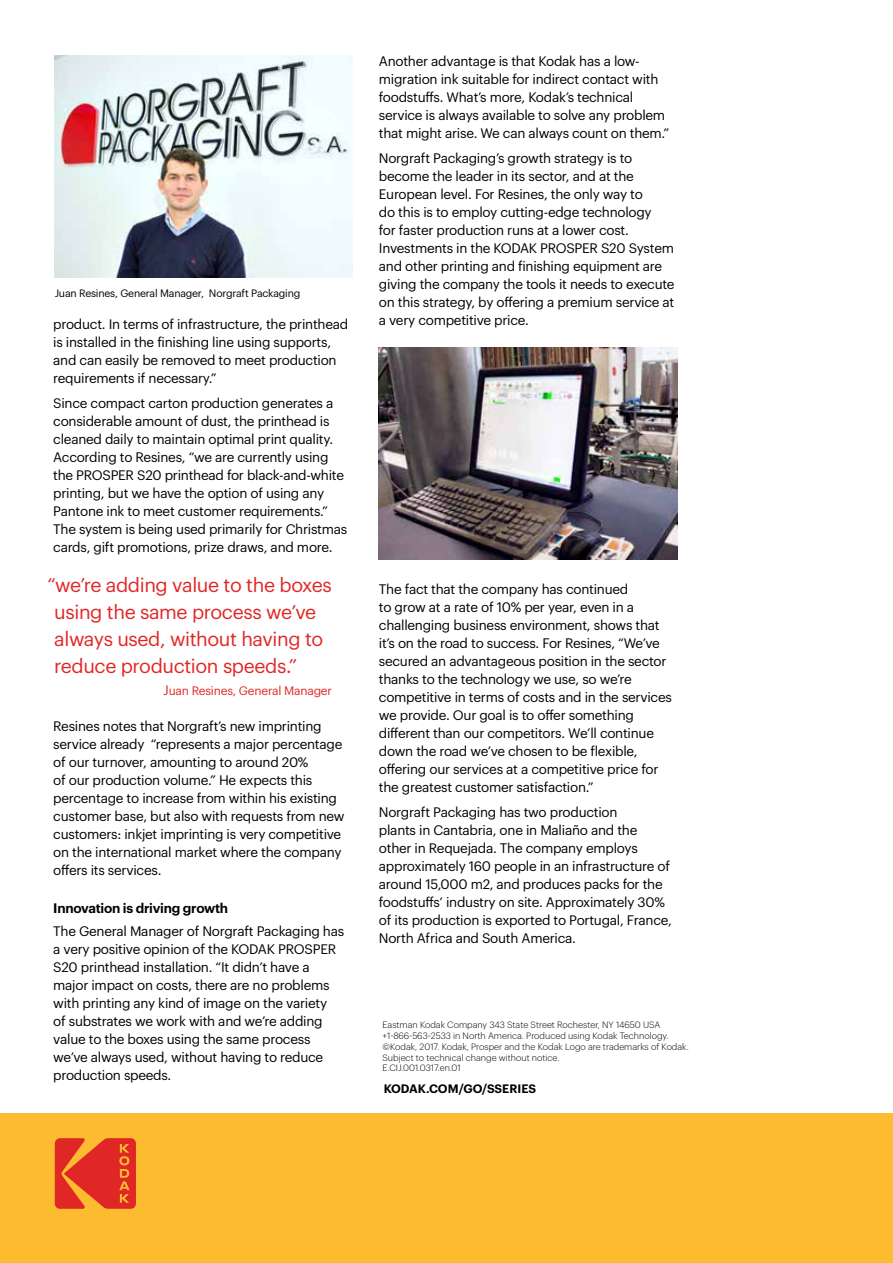
<style>
.page{position:relative;width:893px;height:1263px;background:#fff}
.page>*{position:absolute;margin:0;border:0;box-sizing:border-box;transform-origin:0 0}
.t1{font:19.5px/27px "Graphik";letter-spacing:-.02em;color:#e02726}
.t2{font:13.5px/18px "Graphik";letter-spacing:-.02em;color:#000}
.t3{font:600 13.5px "Graphik";letter-spacing:-.02em;color:#000}
.t4{font:12px "Graphik";letter-spacing:-.02em;color:#e02726}
.t5{font:600 12px "Graphik";color:#000}
.t6{font:10.5px "Graphik";letter-spacing:-.02em;color:#000}
.t7{font:300 9px/10.8px "Graphik";color:#000}
.s1{font-size:13.5px}
</style>
<div class="page">
<div style="left:0;top:1113px;width:893px;height:150px;background:#fdbb30"></div>
<svg style="left:55px;top:1138px;width:81px;height:71px"></svg>
<img style="left:379px;top:347px;width:298px;height:213px">
<img style="left:55px;top:55px;width:298px;height:223px">
<p class="t6" style="left:55px;top:285px;width:247px">Juan Resines, General Manager, Norgraft Packaging</p>
<p class="t2" style="left:53px;top:314px;width:297px">product. In terms of infrastructure, the printhead is installed in the finishing line using supports, and can easily be removed to meet production requirements if necessary.”</p>
<p class="t2" style="left:53px;top:393px;width:296px">Since compact carton production generates a considerable amount of dust, the printhead is cleaned daily to maintain optimal print quality.<br>According to Resines, “we are currently using the PROSPER S20 printhead for black-and-white printing, but we have the option of using any Pantone ink to meet customer requirements.” The system is being used primarily for Christmas cards, gift promotions, prize draws, and more.</p>
<h1 class="t1" style="left:54px;top:570px;width:279px;text-indent:-7px">“we’re adding value to the boxes using the same process we’ve always used, without having to reduce production speeds.”</h1>
<p class="t4" style="left:163px;top:682px;width:170px"><span class="s1">J</span>uan Resines, General Manager</p>
<p class="t2" style="left:53px;top:716px;width:293px">Resines notes that Norgraft’s new imprinting service already “represents a major percentage of our turnover, amounting to around 20%<br>of our production volume.” He expects this percentage to increase from within his existing customer base, but also with requests from new customers: inkjet imprinting is very competitive on the international market where the company offers its services.</p>
<p class="t3" style="left:53px;top:898px;width:176px">Innovation is driving growth</p>
<p class="t2" style="left:53px;top:921px;width:292px">The General Manager of Norgraft Packaging has a very positive opinion of the KODAK PROSPER S20 printhead installation. “It didn’t have a major impact on costs, there are no problems with printing any kind of image on the variety<br>of substrates we work with and we’re adding value to the boxes using the same process we’ve always used, without having to reduce production speeds.</p>
<p class="t2" style="left:379px;top:51px;width:292px">Another advantage is that Kodak has a low&shy;migration ink suitable for indirect contact with foodstuffs. What’s more, Kodak’s technical service is always available to solve any problem that might arise. We can always count on them.”</p>
<p class="t2" style="left:379px;top:148px;width:297px">Norgraft Packaging’s growth strategy is to become the leader in its sector, and at the European level. For Resines, the only way to<br>do this is to employ cutting-edge technology<br>for faster production runs at a lower cost.<br>Investments in the KODAK PROSPER S20 System and other printing and finishing equipment are giving the company the tools it needs to execute on this strategy, by offering a premium service at a very competitive price.</p>
<p class="t2" style="left:379px;top:579px;width:295px">The fact that the company has continued<br>to grow at a rate of 10% per year, even in a challenging business environment, shows that it’s on the road to success. For Resines, “We’ve secured an advantageous position in the sector thanks to the technology we use, so we’re competitive in terms of costs and in the services we provide. Our goal is to offer something different than our competitors. We’ll continue down the road we’ve chosen to be flexible, offering our services at a competitive price for the greatest customer satisfaction.”</p>
<p class="t2" style="left:379px;top:802px;width:294px">Norgraft Packaging has two production<br>plants in Cantabria, one in Maliaño and the other in Requejada. The company employs approximately 160 people in an infrastructure of around 15,000 m2, and produces packs for the foodstuffs’ industry on site. Approximately 30% of its production is exported to Portugal, France, North Africa and South America.</p>
<p class="t7" style="left:383px;top:1019px;width:308px">Eastman Kodak Company 343 State Street Rochester, NY 14650 USA +1-866-563-2533 in North America. Produced using Kodak Technology. ©Kodak, 2017. Kodak, Prosper and the Kodak Logo are trademarks of Kodak.<br>Subject to technical change without notice.<br>E.CIJ.001.0317.en.01</p>
<p class="t5" style="left:384px;top:1080px;width:154px">KODAK.COM/GO/SSERIES</p>
</div>
